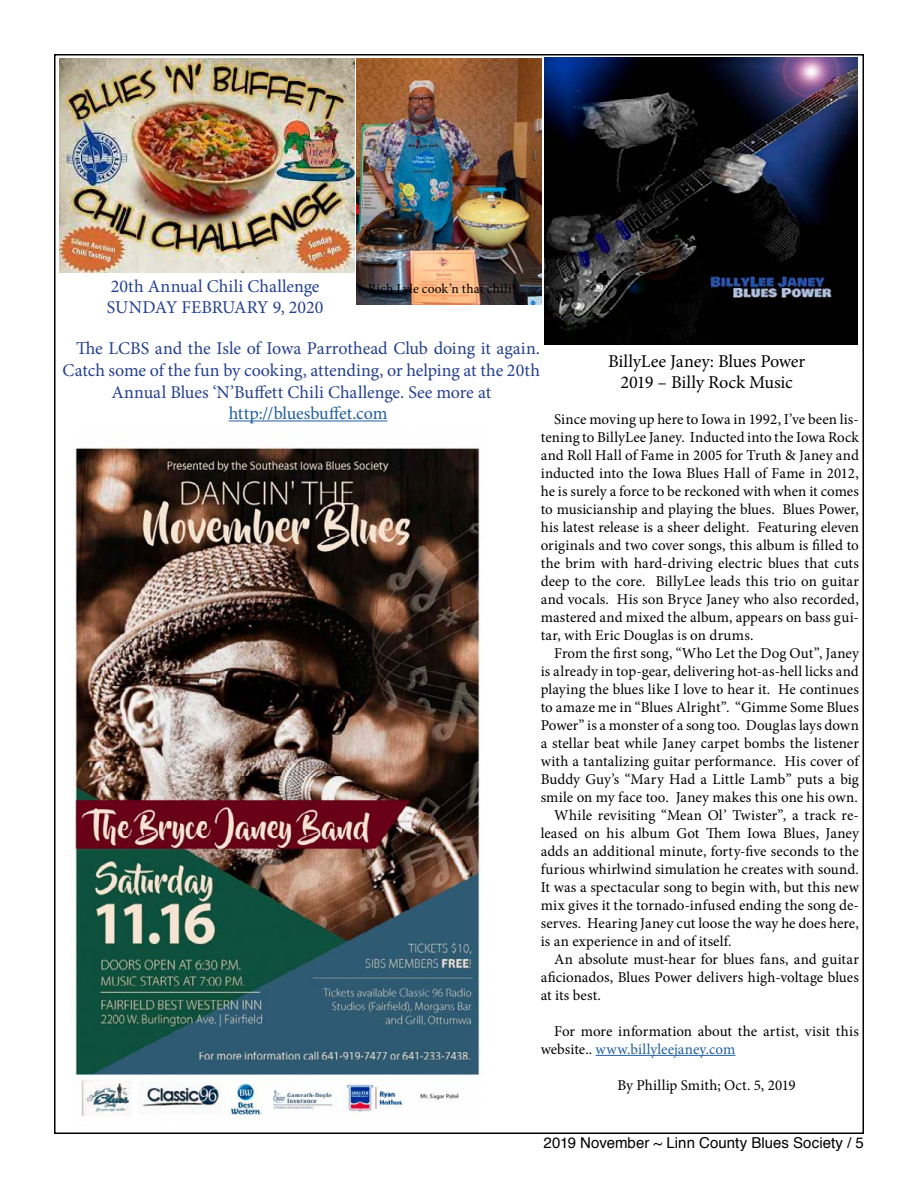
<style>
.page{position:relative;width:918px;height:1188px;background:#fff}
.page>*{position:absolute;margin:0;border:0;box-sizing:border-box;transform-origin:0 0}
.t1{font:18px/21.6px "Minion Pro";letter-spacing:-.005em;color:#25408f}
.t2{font:18px/21.6px "Minion Pro";color:#000;text-align:center}
.t3{font:18px "Minion Pro";letter-spacing:-.005em;color:#215e9e}
.t4{font:15px/18px "Minion Pro";letter-spacing:.005em;color:#000;text-align:justify}
.t5{font:15px "Helvetica";letter-spacing:.005em;color:#000}
.t6{font:13.5px "Minion Pro";letter-spacing:.01em;color:#000}
.s1{color:#215e9e}
</style>
<div class="page">
<img style="left:74px;top:447px;width:406px;height:674px">
<img style="left:356px;top:58px;width:185px;height:247px">
<img style="left:545px;top:57px;width:313px;height:288px">
<img style="left:59px;top:58px;width:295px;height:214px">
<hr style="left:229px;top:421px;width:158px;height:1px;background:#215e9e">
<hr style="left:596px;top:1055px;width:139px;height:1px;background:#215e9e">
<p class="t1" style="left:107px;top:275px;width:218px">20th Annual Chili Challenge<br>SUNDAY FEBRUARY 9, 2020</p>
<p class="t6" style="left:368px;top:279px;width:149px">Rich Lyle cook’n that chili!</p>
<p class="t1" style="left:76px;top:338px;width:465px">The LCBS and the Isle of Iowa Parrothead Club doing it again.</p>
<p class="t1" style="left:63px;top:360px;width:479px">Catch some of the fun by cooking, attending, or helping at the 20th</p>
<p class="t1" style="left:111px;top:381px;width:381px">Annual Blues ‘N’Buffett Chili Challenge. See more at</p>
<p class="t3" style="left:229px;top:401px;width:160px">http://bluesbuffet.com</p>
<p class="t2" style="left:608px;top:350px;width:199px">BillyLee Janey: Blues Power<br>2019 – Billy Rock Music</p>
<p class="t4" style="left:541px;top:410px;width:320px;text-indent:14px">Since moving up here to Iowa in 1992, I’ve been lis&shy;tening to BillyLee Janey. Inducted into the Iowa Rock and Roll Hall of Fame in 2005 for Truth &amp; Janey and inducted into the Iowa Blues Hall of Fame in 2012, he is surely a force to be reckoned with when it comes to musicianship and playing the blues. Blues Power, his latest release is a sheer delight. Featuring eleven originals and two cover songs, this album is filled to the brim with hard-driving electric blues that cuts deep to the core. BillyLee leads this trio on guitar and vocals. His son Bryce Janey who also recorded, mastered and mixed the album, appears on bass gui&shy;tar, with Eric Douglas is on drums.</p>
<p class="t4" style="left:554px;top:644px;width:306px">From the first song, “Who Let the Dog Out”, Janey</p>
<p class="t4" style="left:541px;top:662px;width:320px">is already in top-gear, delivering hot-as-hell licks and</p>
<p class="t4" style="left:541px;top:680px;width:320px">playing the blues like I love to hear it. He continues</p>
<p class="t4" style="left:541px;top:698px;width:320px">to amaze me in “Blues Alright”. “Gimme Some Blues</p>
<p class="t4" style="left:541px;top:716px;width:320px">Power” is a monster of a song too. Douglas lays down</p>
<p class="t4" style="left:541px;top:734px;width:320px">a stellar beat while Janey carpet bombs the listener</p>
<p class="t4" style="left:541px;top:752px;width:320px">with a tantalizing guitar performance. His cover of</p>
<p class="t4" style="left:541px;top:770px;width:320px">Buddy Guy’s “Mary Had a Little Lamb” puts a big</p>
<p class="t4" style="left:541px;top:788px;width:319px">smile on my face too. Janey makes this one his own.</p>
<p class="t4" style="left:554px;top:806px;width:306px">While revisiting “Mean Ol’ Twister”, a track re-</p>
<p class="t4" style="left:541px;top:824px;width:320px">leased on his album Got Them Iowa Blues, Janey</p>
<p class="t4" style="left:541px;top:842px;width:320px">adds an additional minute, forty-five seconds to the</p>
<p class="t4" style="left:541px;top:860px;width:320px">furious whirlwind simulation he creates with sound.</p>
<p class="t4" style="left:541px;top:878px;width:320px">It was a spectacular song to begin with, but this new</p>
<p class="t4" style="left:541px;top:896px;width:320px">mix gives it the tornado-infused ending the song de-</p>
<p class="t4" style="left:541px;top:914px;width:320px">serves. Hearing Janey cut loose the way he does here,</p>
<p class="t4" style="left:541px;top:932px;width:192px">is an experience in and of itself.</p>
<p class="t4" style="left:554px;top:950px;width:306px">An absolute must-hear for blues fans, and guitar</p>
<p class="t4" style="left:541px;top:968px;width:320px">aficionados, Blues Power delivers high-voltage blues</p>
<p class="t4" style="left:541px;top:986px;width:62px">at its best.</p>
<p class="t4" style="left:541px;top:1022px;width:320px;text-indent:14px">For more information about the artist, visit this website.. <span class="s1">www.billyleejaney.com</span></p>
<p class="t4" style="left:617px;top:1076px;width:180px">By Phillip Smith; Oct. 5, 2019</p>
<p class="t5" style="left:544px;top:1132px;width:322px">2019 November ~ Linn County Blues Society / 5</p>
</div>
